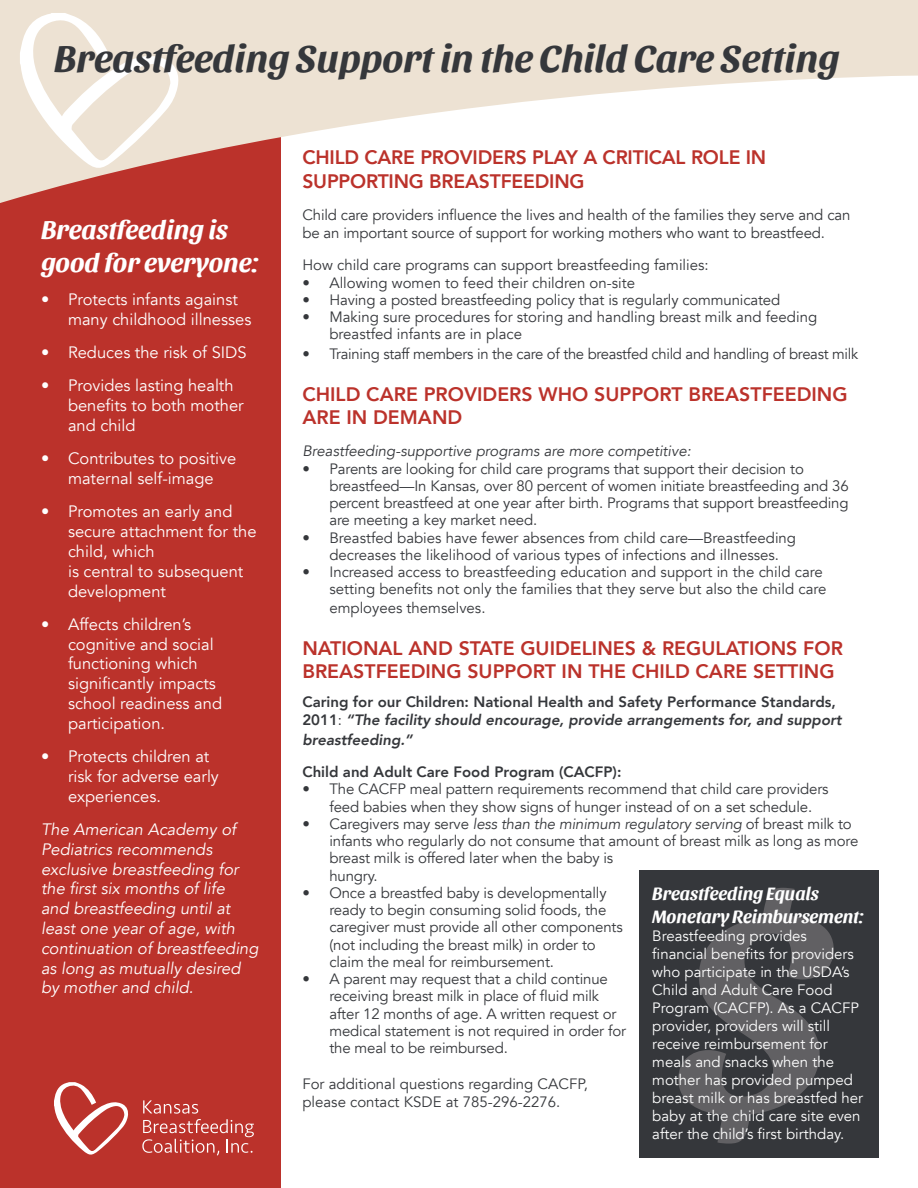
<style>
.page{position:relative;width:918px;height:1188px;background:#fff}
.page>*{position:absolute;margin:0;border:0;box-sizing:border-box;transform-origin:0 0}
.t1{font:italic 700 39px "Sansita";color:#35373b}
.t2{font:italic 700 27px/32.4px "Sansita";color:#fff}
.t3{font:800 19.5px/23.4px "Avenir";color:#bb322b}
.t4{font:italic 700 18.75px/22.5px "Sansita";color:#fff}
.t5{font:16.5px/19.8px "Avenir";color:#fff}
.t6{font:italic 16.5px/19.8px "Avenir";color:#fff}
.t7{font:15px/17.2px "Avenir";letter-spacing:-.01em;color:#35373b}
.t8{font:15px/18px "Avenir";color:#fff}
.t9{font:800 15px/18px "Avenir";color:#35373b}
.t10{font:italic 15px "Avenir";color:#35373b}
.t11{font:italic 800 15px "Avenir";color:#35373b}
.s1{font-weight:400}
.s2{font-style:italic}
</style>
<div class="page">
<div style="left:0;top:72px;width:281px;height:1116px;background:#bb322b"></div>
<svg style="left:0;top:0;width:918px;height:203px;fill:#ede2d3"></svg>
<svg style="left:54px;top:1082px;width:75px;height:73px"></svg>
<svg style="left:142px;top:1100px;width:112px;height:56px"></svg>
<svg style="left:20px;top:13px;width:160px;height:157px;background:#f0e5da"></svg>
<div style="left:639px;top:870px;width:240px;height:288px;background:#35373b"></div>
<svg style="left:678px;top:888px;width:156px;height:256px"></svg>
<p class="t1" style="left:54px;top:36px;width:787px">Breastfeeding Support in the Child Care Setting</p>
<p class="t2" style="left:41px;top:214px;width:219px">Breastfeeding is good for everyone:</p>
<p class="t5" style="left:68px;top:290px;width:185px;text-indent:-27px">• Protects infants against many childhood illnesses</p>
<p class="t5" style="left:41px;top:343px;width:207px">• Reduces the risk of SIDS</p>
<p class="t5" style="left:68px;top:376px;width:177px;text-indent:-27px">• Provides lasting health benefits to both mother and child</p>
<p class="t5" style="left:41px;top:449px;width:197px;text-align:center">• Contributes to positive maternal self-image</p>
<p class="t5" style="left:68px;top:502px;width:190px;text-indent:-27px">• Promotes an early and secure attachment for the child, which<br>is central to subsequent development</p>
<p class="t5" style="left:68px;top:615px;width:156px;text-indent:-27px">• Affects children’s cognitive and social functioning which significantly impacts school readiness and participation.</p>
<p class="t5" style="left:68px;top:747px;width:152px;text-indent:-27px">• Protects children at risk for adverse early experiences.</p>
<p class="t6" style="left:41px;top:820px;width:219px">The American Academy of<br>Pediatrics recommends exclusive breastfeeding for the first six months of life<br>and breastfeeding until at least one year of age, with continuation of breastfeeding as long as mutually desired by mother and child.</p>
<p class="t3" style="left:302px;top:146px;width:465px">CHILD CARE PROVIDERS PLAY A CRITICAL ROLE IN<br>SUPPORTING BREASTFEEDING</p>
<p class="t7" style="left:302px;top:206px;width:550px;line-height:18px">Child care providers influence the lives and health of the families they serve and can be an important source of support for working mothers who want to breastfeed.</p>
<p class="t7" style="left:302px;top:257px;width:408px">How child care programs can support breastfeeding families:</p>
<p class="t7" style="left:302px;top:274px;width:334px">• Allowing women to feed their children on-site</p>
<p class="t7" style="left:302px;top:291px;width:479px">• Having a posted breastfeeding policy that is regularly communicated</p>
<p class="t7" style="left:329px;top:309px;width:489px;text-indent:-27px">• Making sure procedures for storing and handling breast milk and feeding breastfed infants are in place</p>
<p class="t7" style="left:302px;top:346px;width:557px">• Training staff members in the care of the breastfed child and handling of breast milk</p>
<p class="t3" style="left:302px;top:382px;width:547px">CHILD CARE PROVIDERS WHO SUPPORT BREASTFEEDING<br>ARE IN DEMAND</p>
<p class="t10" style="left:302px;top:442px;width:390px">Breastfeeding-supportive programs are more competitive:</p>
<p class="t7" style="left:329px;top:460px;width:521px;text-indent:-27px">• Parents are looking for child care programs that support their decision to breastfeed—In Kansas, over 80 percent of women initiate breastfeeding and 36 percent breastfeed at one year after birth. Programs that support breastfeeding are meeting a key market need.</p>
<p class="t7" style="left:329px;top:529px;width:468px;text-indent:-27px">• Breastfed babies have fewer absences from child care—Breastfeeding decreases the likelihood of various types of infections and illnesses.</p>
<p class="t7" style="left:302px;top:564px;width:526px;text-align:right">• Increased access to breastfeeding education and support in the child care setting benefits not only the families that they serve but also the child care</p>
<p class="t7" style="left:329px;top:600px;width:158px">employees themselves.</p>
<p class="t3" style="left:302px;top:636px;width:542px">NATIONAL AND STATE GUIDELINES &amp; REGULATIONS FOR<br>BREASTFEEDING SUPPORT IN THE CHILD CARE SETTING</p>
<p class="t9" style="left:302px;top:693px;width:541px">Caring for our Children: National Health and Safety Performance Standards,<br>2011<span class="s1">:</span> <span class="s2">“The facility should encourage, provide arrangements for, and support</span></p>
<p class="t11" style="left:302px;top:731px;width:112px">breastfeeding.”</p>
<p class="t9" style="left:302px;top:763px;width:321px">Child and Adult Care Food Program (CACFP):</p>
<p class="t7" style="left:329px;top:781px;width:501px;text-indent:-27px">• The CACFP meal pattern requirements recommend that child care providers feed babies when they show signs of hunger instead of on a set schedule.</p>
<p class="t7" style="left:329px;top:815px;width:531px;text-indent:-27px">• Caregivers may serve <span class="s2">less than the minimum regulatory serving</span> of breast milk to infants who regularly do not consume that amount of breast milk as long as more breast milk is offered later when the baby is<br>hungry.</p>
<p class="t7" style="left:329px;top:884px;width:295px;text-indent:-27px">• Once a breastfed baby is developmentally ready to begin consuming solid foods, the caregiver must provide all other components (not including the breast milk) in order to claim the meal for reimbursement.</p>
<p class="t7" style="left:329px;top:971px;width:298px;text-indent:-27px">• A parent may request that a child continue receiving breast milk in place of fluid milk after 12 months of age. A written request or medical statement is not required in order for the meal to be reimbursed.</p>
<p class="t7" style="left:302px;top:1075px;width:287px;line-height:18px">For additional questions regarding CACFP, please contact KSDE at 785-296-2276.</p>
<p class="t4" style="left:652px;top:883px;width:213px">Breastfeeding Equals<br>Monetary Reimbursement:</p>
<p class="t8" style="left:652px;top:927px;width:212px">Breastfeeding provides financial benefits for providers who participate in the USDA’s<br>Child and Adult Care Food<br>Program (CACFP). As a CACFP provider, providers will still receive reimbursement for meals and snacks when the mother has provided pumped breast milk or has breastfed her baby at the child care site even after the child’s first birthday.</p>
</div>
